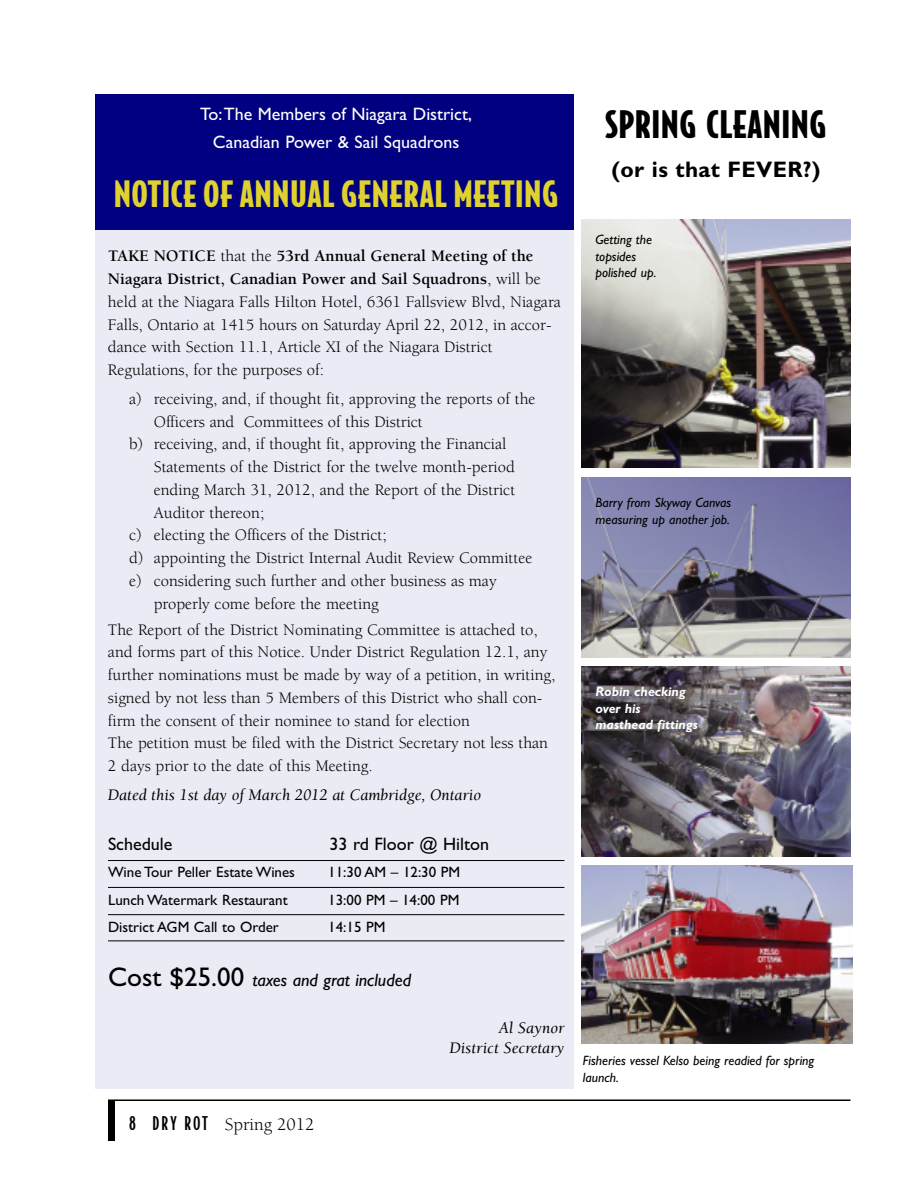
<style>
.page{position:relative;width:918px;height:1188px;background:#fff}
.page>*{position:absolute;margin:0;border:0;box-sizing:border-box;transform-origin:0 0}
.t1{font:900 36px "Bodega Sans";letter-spacing:.015em;color:#000}
.t2{font:900 34.5px "Bodega Sans";letter-spacing:.015em;color:#e0d22e}
.t3{font:700 22.5px "Gill Sans";letter-spacing:.015em;color:#000}
.t4{font:18px/27.3px "Gill Sans";color:#fff;text-align:center}
.t5{font:italic 18px "Gill Sans";color:#000}
.t6{font:18px "Gill Sans";color:#000}
.t7{font:18px "Berkeley";color:#000}
.t8{font:16.5px/22.8px "Berkeley";color:#000}
.t9{font:italic 16.5px/19.8px "Berkeley";color:#000;text-align:right}
.t10{font:15px "Gill Sans";color:#000}
.t11{font:italic 13.5px/16.5px "Gill Sans";color:#000}
.t12{font:italic 700 13.5px/16.5px "Gill Sans";color:#fff}
.s1{font-weight:700}
.s2{font-style:normal;font-size:27px}
.s3{font-family:"Bodega Sans";font-weight:500}
</style>
<div class="page">
<div style="left:95px;top:94px;width:479px;height:995px;background:#ebebf5"></div>
<div style="left:95px;top:94px;width:479px;height:136px;background:#000080"></div>
<hr style="left:108px;top:1100px;width:742px;height:1px;background:#000">
<div style="left:108px;top:1100px;width:7px;height:41px;background:#000"></div>
<img style="left:581px;top:865px;width:271px;height:178px">
<img style="left:581px;top:477px;width:269px;height:180px">
<img style="left:581px;top:220px;width:269px;height:247px">
<img style="left:581px;top:667px;width:269px;height:189px">
<hr style="left:108px;top:860px;width:456px;height:1px;background:#000">
<hr style="left:108px;top:887px;width:456px;height:1px;background:#000">
<hr style="left:108px;top:914px;width:456px;height:1px;background:#000">
<hr style="left:108px;top:941px;width:456px;height:1px;background:#000">
<p class="t4" style="left:200px;top:101px;width:273px">To:The Members of Niagara District,<br>Canadian Power &amp; Sail Squadrons</p>
<h2 class="t2" style="left:114px;top:175px;width:447px">NOTICE OF ANNUAL GENERAL MEETING</h2>
<p class="t8" style="left:108px;top:246px;width:454px"><span class="s1">TAKE NOTICE</span> that the <span class="s1">53rd Annual General Meeting of the Niagara District, Canadian Power and Sail Squadrons</span>, will be held at the Niagara Falls Hilton Hotel, 6361 Fallsview Blvd, Niagara Falls, Ontario at 1415 hours on Saturday April 22, 2012, in accor&shy;dance with Section 11.1, Article XI of the Niagara District Regulations, for the purposes of:</p>
<p class="t8" style="left:129px;top:389px;width:408px">a) receiving, and, if thought fit, approving the reports of the</p>
<p class="t8" style="left:154px;top:411px;width:271px">Officers and Committees of this District</p>
<p class="t8" style="left:129px;top:434px;width:379px">b) receiving, and, if thought fit, approving the Financial</p>
<p class="t8" style="left:154px;top:457px;width:363px">Statements of the District for the twelve month-period</p>
<p class="t8" style="left:154px;top:480px;width:363px">ending March 31, 2012, and the Report of the District</p>
<p class="t8" style="left:154px;top:502px;width:112px">Auditor thereon;</p>
<p class="t8" style="left:129px;top:525px;width:259px">c) electing the Officers of the District;</p>
<p class="t8" style="left:129px;top:548px;width:405px">d) appointing the District Internal Audit Review Committee</p>
<p class="t8" style="left:129px;top:571px;width:369px">e) considering such further and other business as may</p>
<p class="t8" style="left:154px;top:593px;width:227px">properly come before the meeting</p>
<p class="t8" style="left:108px;top:619px;width:449px">The Report of the District Nominating Committee is attached to, and forms part of this Notice. Under District Regulation 12.1, any further nominations must be made by way of a petition, in writing, signed by not less than 5 Members of this District who shall con&shy;firm the consent of their nominee to stand for election<br>The petition must be filed with the District Secretary not less than 2 days prior to the date of this Meeting.</p>
<p class="t9" style="left:108px;top:786px;width:375px">Dated this 1st day of March 2012 at Cambridge, Ontario</p>
<p class="t6" style="left:108px;top:833px;width:66px">Schedule</p>
<p class="t6" style="left:330px;top:833px;width:161px">33 rd Floor @ Hilton</p>
<p class="t10" style="left:108px;top:863px;width:189px">Wine Tour Peller Estate Wines</p>
<p class="t10" style="left:328px;top:863px;width:133px">11:30 AM – 12:30 PM</p>
<p class="t10" style="left:108px;top:891px;width:181px">Lunch Watermark Restaurant</p>
<p class="t10" style="left:328px;top:891px;width:133px">13:00 PM – 14:00 PM</p>
<p class="t10" style="left:108px;top:918px;width:172px">District AGM Call to Order</p>
<p class="t10" style="left:328px;top:918px;width:59px">14:15 PM</p>
<p class="t5" style="left:108px;top:969px;width:305px"><span class="s2">Cost $25.00</span> taxes and grat included</p>
<p class="t9" style="left:449px;top:1020px;width:117px">Al Saynor<br>District Secretary</p>
<p class="t7" style="left:129px;top:1117px;width:187px"><span class="s3">8 DRY ROT</span> Spring 2012</p>
<h1 class="t1" style="left:605px;top:105px;width:223px">SPRING CLEANING</h1>
<h3 class="t3" style="left:611px;top:156px;width:211px">(or is that FEVER?)</h3>
<p class="t11" style="left:595px;top:231px;width:62px">Getting the topsides polished up.</p>
<p class="t11" style="left:595px;top:494px;width:137px">Barry from Skyway Canvas measuring up another job.</p>
<p class="t12" style="left:595px;top:683px;width:104px">Robin checking over his masthead fittings</p>
<p class="t11" style="left:583px;top:1052px;width:233px">Fisheries vessel Kelso being readied for spring launch.</p>
</div>
